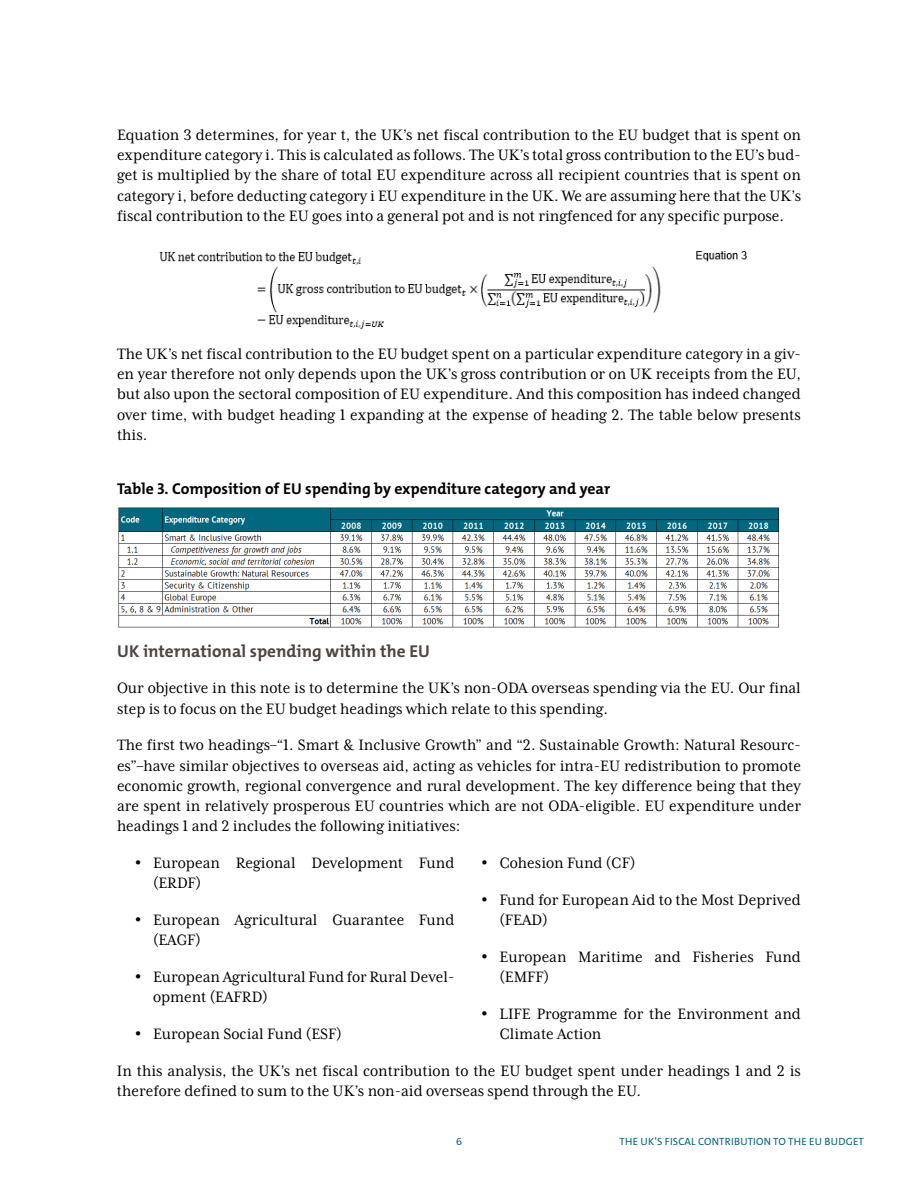
<style>
.page{position:relative;width:918px;height:1188px;background:#fff}
.page>*{position:absolute;margin:0;border:0;box-sizing:border-box;transform-origin:0 0}
.t1{font:17.25px/20.2px "Mrs Eaves XL Serif Nar OT";color:#000}
.t2{font:700 17.25px "The Mix C4 s";color:#4e4540}
.t3{font:700 15.75px "The Mix C4 s";color:#000}
.t4{font:10.5px "The Mix C4 s";letter-spacing:.02em;color:#00667d}
.s1{font-family:"Times New Roman"}
</style>
<div class="page">
<img style="left:117px;top:507px;width:662px;height:121px">
<img style="left:159px;top:251px;width:588px;height:78px">
<p class="t1" style="left:117px;top:124px;width:686px;text-align:justify">Equation 3 determines, for year t, the UK’s net fiscal contribution to the EU budget that is spent on expenditure category i. This is calculated as follows. The UK’s total gross contribution to the EU’s bud&shy;get is multiplied by the share of total EU expenditure across all recipient countries that is spent on category i, before deducting category i EU expenditure in the UK. We are assuming here that the UK’s fiscal contribution to the EU goes into a general pot and is not ringfenced for any specific purpose.</p>
<p class="t1" style="left:117px;top:344px;width:685px;text-align:justify">The UK’s net fiscal contribution to the EU budget spent on a particular expenditure category in a giv&shy;en year therefore not only depends upon the UK’s gross contribution or on UK receipts from the EU, but also upon the sectoral composition of EU expenditure. And this composition has indeed changed over time, with budget heading 1 expanding at the expense of heading 2. The table below presents this.</p>
<p class="t3" style="left:117px;top:478px;width:495px">Table 3. Composition of EU spending by expenditure category and year</p>
<p class="t2" style="left:117px;top:640px;width:314px">UK international spending within the EU</p>
<p class="t1" style="left:117px;top:678px;width:685px">Our objective in this note is to determine the UK’s non-ODA overseas spending via the EU. Our final step is to focus on the EU budget headings which relate to this spending.</p>
<p class="t1" style="left:117px;top:735px;width:686px;text-align:justify">The first two headings–“1. Smart &amp; Inclusive Growth” and “2. Sustainable Growth: Natural Resourc&shy;es”–have similar objectives to overseas aid, acting as vehicles for intra-EU redistribution to promote economic growth, regional convergence and rural development. The key difference being that they are spent in relatively prosperous EU countries which are not ODA-eligible. EU expenditure under headings 1 and 2 includes the following initiatives:</p>
<p class="t1" style="left:153px;top:853px;width:303px;text-indent:-18px"><span class="s1">•</span> European Regional Development Fund (ERDF)</p>
<p class="t1" style="left:153px;top:910px;width:303px;text-indent:-18px"><span class="s1">•</span> European Agricultural Guarantee Fund (EAGF)</p>
<p class="t1" style="left:153px;top:967px;width:303px;text-indent:-18px"><span class="s1">•</span> European Agricultural Fund for Rural Devel&shy;opment (EAFRD)</p>
<p class="t1" style="left:135px;top:1024px;width:208px"><span class="s1">•</span> European Social Fund (ESF)</p>
<p class="t1" style="left:482px;top:853px;width:155px"><span class="s1">•</span> Cohesion Fund (CF)</p>
<p class="t1" style="left:500px;top:889px;width:303px;text-indent:-18px"><span class="s1">•</span> Fund for European Aid to the Most Deprived (FEAD)</p>
<p class="t1" style="left:500px;top:946px;width:303px;text-indent:-18px"><span class="s1">•</span> European Maritime and Fisheries Fund (EMFF)</p>
<p class="t1" style="left:500px;top:1003px;width:303px;text-indent:-18px"><span class="s1">•</span> LIFE Programme for the Environment and<br>Climate Action</p>
<p class="t1" style="left:117px;top:1060px;width:685px">In this analysis, the UK’s net fiscal contribution to the EU budget spent under headings 1 and 2 is therefore defined to sum to the UK’s non-aid overseas spend through the EU.</p>
<p class="t4" style="left:456px;top:1134px;width:7px">6</p>
<p class="t4" style="left:619px;top:1134px;width:246px">THE UK’S FISCAL CONTRIBUTION TO THE EU BUDGET</p>
</div>
